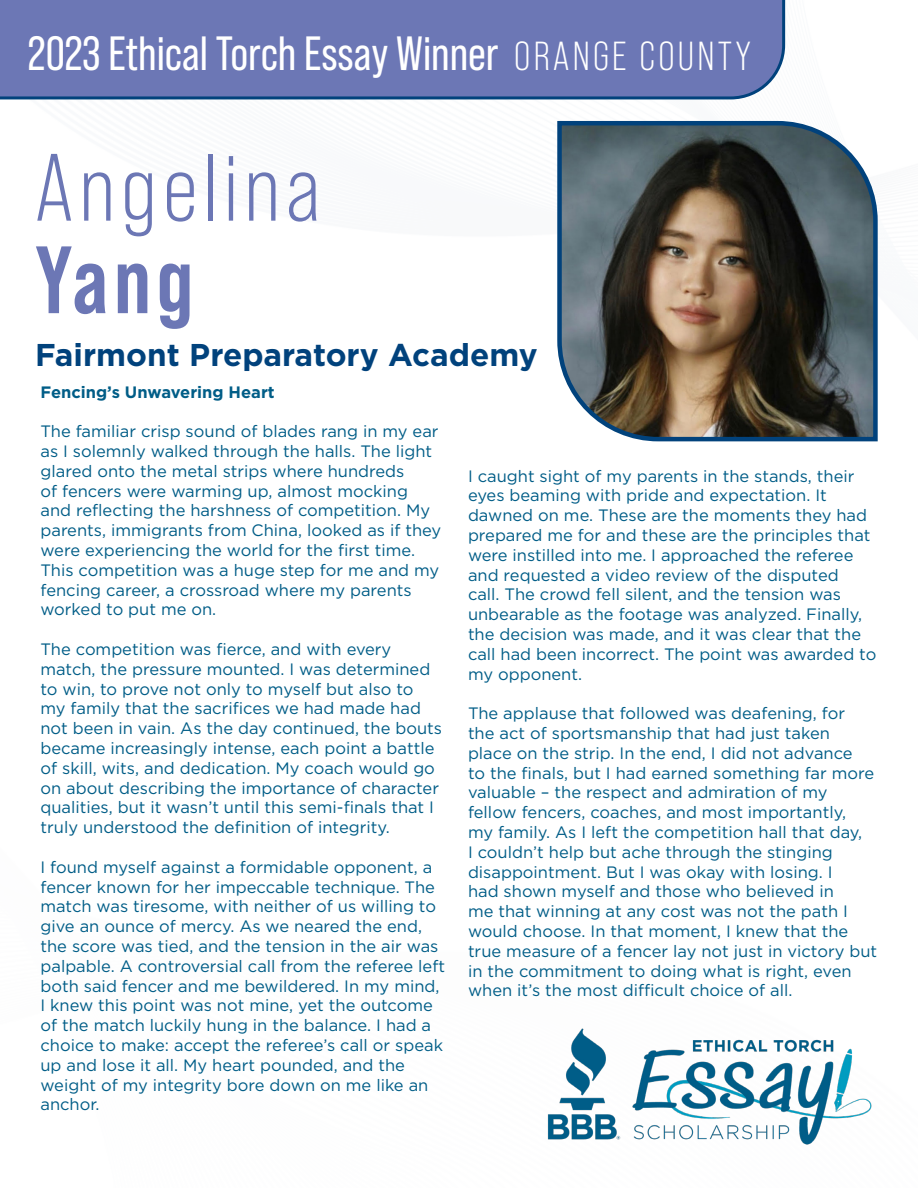
<style>
.page{position:relative;width:918px;height:1188px;background:#fff}
.page>*{position:absolute;margin:0;border:0;box-sizing:border-box;transform-origin:0 0}
.t1{font:95.4px "Bebas Neue Pro";letter-spacing:.06em;color:#6c77b5}
.t2{font:700 95.4px "Bebas Neue Pro";color:#6c77b5}
.t3{font:48px "Bebas Neue Pro";color:#fff}
.t4{font:700 31.5px "Gotham";color:#01427c}
.t5{font:16.5px/19.8px "Gotham";color:#005d87}
.t6{font:700 16.5px "Gotham";color:#005d87}
.s1{font-size:40.5px}
</style>
<div class="page">
<svg style="left:557px;top:120px;width:321px;height:322px;background:#585956"></svg>
<img style="left:547px;top:1028px;width:325px;height:117px">
<div style="left:0;top:0;width:786px;height:100px;background:#6c77b5"></div>
<p class="t3" style="left:28px;top:27px;width:725px">2023 Ethical Torch Essay Winner <span class="s1">ORANGE COUNTY</span></p>
<p class="t1" style="left:35px;top:135px;width:287px">Angelina</p>
<p class="t2" style="left:35px;top:225px;width:160px">Yang</p>
<p class="t4" style="left:35px;top:336px;width:504px">Fairmont Preparatory Academy</p>
<p class="t6" style="left:40px;top:382px;width:236px">Fencing’s Unwavering Heart</p>
<p class="t5" style="left:40px;top:422px;width:402px">The familiar crisp sound of blades rang in my ear as I solemnly walked through the halls. The light glared onto the metal strips where hundreds<br>of fencers were warming up, almost mocking and reflecting the harshness of competition. My parents, immigrants from China, looked as if they were experiencing the world for the first time.<br>This competition was a huge step for me and my fencing career, a crossroad where my parents worked to put me on.</p>
<p class="t5" style="left:40px;top:639px;width:403px">The competition was fierce, and with every match, the pressure mounted. I was determined to win, to prove not only to myself but also to my family that the sacrifices we had made had not been in vain. As the day continued, the bouts became increasingly intense, each point a battle of skill, wits, and dedication. My coach would go on about describing the importance of character qualities, but it wasn’t until this semi-finals that I truly understood the definition of integrity.</p>
<p class="t5" style="left:40px;top:857px;width:406px">I found myself against a formidable opponent, a fencer known for her impeccable technique. The match was tiresome, with neither of us willing to give an ounce of mercy. As we neared the end, the score was tied, and the tension in the air was palpable. A controversial call from the referee left both said fencer and me bewildered. In my mind, I knew this point was not mine, yet the outcome of the match luckily hung in the balance. I had a choice to make: accept the referee’s call or speak up and lose it all. My heart pounded, and the weight of my integrity bore down on me like an anchor.</p>
<p class="t5" style="left:468px;top:466px;width:410px">I caught sight of my parents in the stands, their eyes beaming with pride and expectation. It dawned on me. These are the moments they had prepared me for and these are the principles that were instilled into me. I approached the referee and requested a video review of the disputed<br>call. The crowd fell silent, and the tension was unbearable as the footage was analyzed. Finally, the decision was made, and it was clear that the call had been incorrect. The point was awarded to my opponent.</p>
<p class="t5" style="left:468px;top:703px;width:411px">The applause that followed was deafening, for<br>the act of sportsmanship that had just taken place on the strip. In the end, I did not advance<br>to the finals, but I had earned something far more valuable – the respect and admiration of my fellow fencers, coaches, and most importantly,<br>my family. As I left the competition hall that day,<br>I couldn’t help but ache through the stinging disappointment. But I was okay with losing. I<br>had shown myself and those who believed in<br>me that winning at any cost was not the path I would choose. In that moment, I knew that the true measure of a fencer lay not just in victory but in the commitment to doing what is right, even when it’s the most difficult choice of all.</p>
</div>
